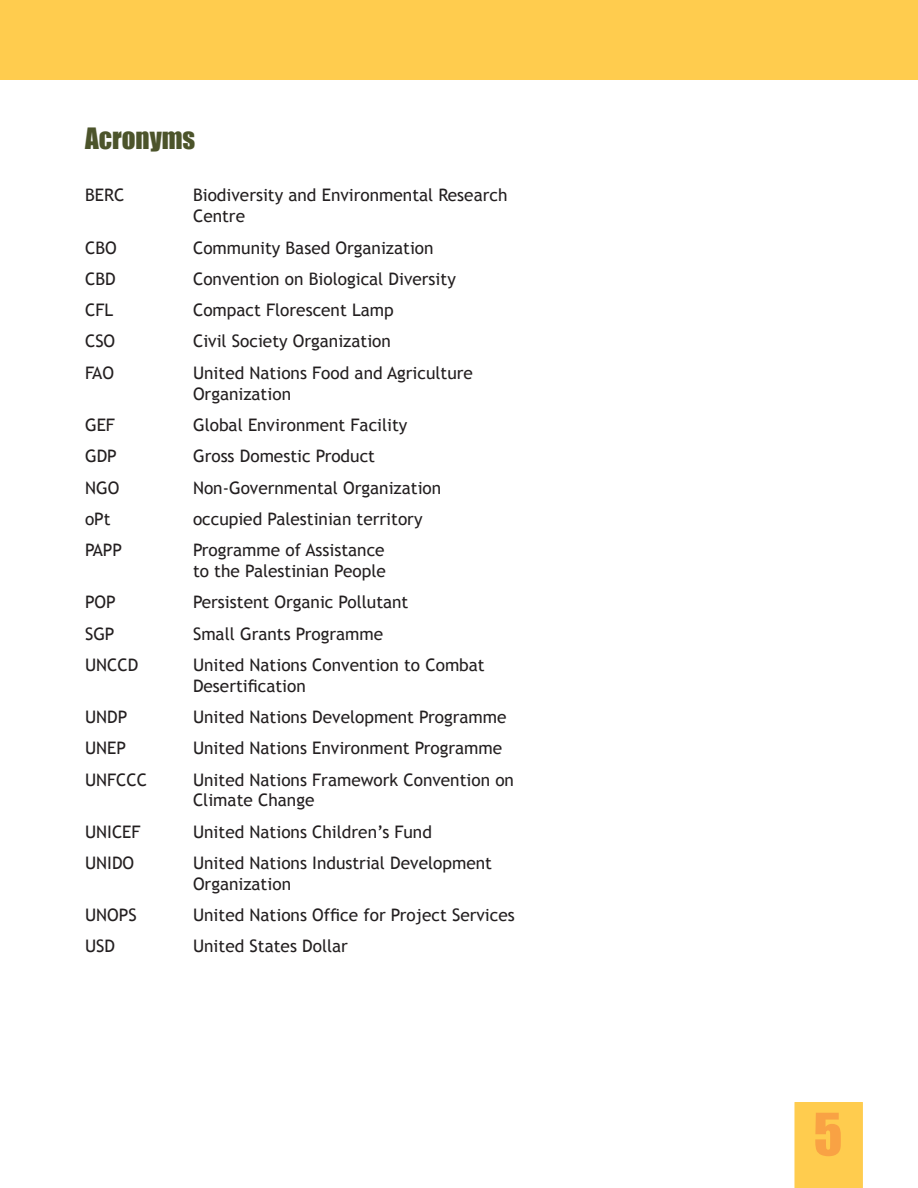
<style>
.page{position:relative;width:918px;height:1188px;background:#fff}
.page>*{position:absolute;margin:0;border:0;box-sizing:border-box;transform-origin:0 0}
.t1{font:54px "Impact";color:#f9a244}
.t2{font:27px "Impact";color:#4c542b}
.t3{font:17.25px/20.7px "Trebuchet MS";color:#231f20}
</style>
<div class="page">
<div style="left:795px;top:1102px;width:68px;height:86px;background:#ffcc4e"></div>
<div style="left:0;top:0;width:918px;height:79px;background:#ffcc4e"></div>
<h2 class="t2" style="left:85px;top:117px;width:112px">Acronyms</h2>
<p class="t3" style="left:85px;top:185px;width:41px">BERC</p>
<p class="t3" style="left:193px;top:185px;width:316px">Biodiversity and Environmental Research<br>Centre</p>
<p class="t3" style="left:85px;top:237px;width:33px">CBO</p>
<p class="t3" style="left:193px;top:237px;width:242px">Community Based Organization</p>
<p class="t3" style="left:85px;top:269px;width:32px">CBD</p>
<p class="t3" style="left:193px;top:269px;width:264px">Convention on Biological Diversity</p>
<p class="t3" style="left:85px;top:300px;width:30px">CFL</p>
<p class="t3" style="left:193px;top:300px;width:202px">Compact Florescent Lamp</p>
<p class="t3" style="left:85px;top:331px;width:32px">CSO</p>
<p class="t3" style="left:193px;top:331px;width:199px">Civil Society Organization</p>
<p class="t3" style="left:85px;top:363px;width:31px">FAO</p>
<p class="t3" style="left:193px;top:363px;width:281px">United Nations Food and Agriculture<br>Organization</p>
<p class="t3" style="left:85px;top:415px;width:31px">GEF</p>
<p class="t3" style="left:193px;top:415px;width:216px">Global Environment Facility</p>
<p class="t3" style="left:85px;top:446px;width:33px">GDP</p>
<p class="t3" style="left:193px;top:446px;width:184px">Gross Domestic Product</p>
<p class="t3" style="left:85px;top:477px;width:36px">NGO</p>
<p class="t3" style="left:193px;top:477px;width:250px">Non-Governmental Organization</p>
<p class="t3" style="left:85px;top:509px;width:27px">oPt</p>
<p class="t3" style="left:193px;top:509px;width:231px">occupied Palestinian territory</p>
<p class="t3" style="left:85px;top:540px;width:39px">PAPP</p>
<p class="t3" style="left:193px;top:540px;width:194px">Programme of Assistance to the Palestinian People</p>
<p class="t3" style="left:85px;top:592px;width:32px">POP</p>
<p class="t3" style="left:193px;top:592px;width:217px">Persistent Organic Pollutant</p>
<p class="t3" style="left:85px;top:623px;width:31px">SGP</p>
<p class="t3" style="left:193px;top:623px;width:192px">Small Grants Programme</p>
<p class="t3" style="left:85px;top:655px;width:55px">UNCCD</p>
<p class="t3" style="left:193px;top:655px;width:293px">United Nations Convention to Combat<br>Desertification</p>
<p class="t3" style="left:85px;top:707px;width:44px">UNDP</p>
<p class="t3" style="left:193px;top:707px;width:315px">United Nations Development Programme</p>
<p class="t3" style="left:85px;top:738px;width:43px">UNEP</p>
<p class="t3" style="left:193px;top:738px;width:311px">United Nations Environment Programme</p>
<p class="t3" style="left:85px;top:769px;width:64px">UNFCCC</p>
<p class="t3" style="left:193px;top:769px;width:323px">United Nations Framework Convention on<br>Climate Change</p>
<p class="t3" style="left:85px;top:821px;width:57px">UNICEF</p>
<p class="t3" style="left:193px;top:821px;width:240px">United Nations Children’s Fund</p>
<p class="t3" style="left:85px;top:853px;width:51px">UNIDO</p>
<p class="t3" style="left:193px;top:853px;width:300px">United Nations Industrial Development<br>Organization</p>
<p class="t3" style="left:85px;top:905px;width:53px">UNOPS</p>
<p class="t3" style="left:193px;top:905px;width:323px">United Nations Office for Project Services</p>
<p class="t3" style="left:85px;top:936px;width:32px">USD</p>
<p class="t3" style="left:193px;top:936px;width:156px">United States Dollar</p>
<h1 class="t1" style="left:814px;top:1092px;width:30px">5</h1>
</div>
